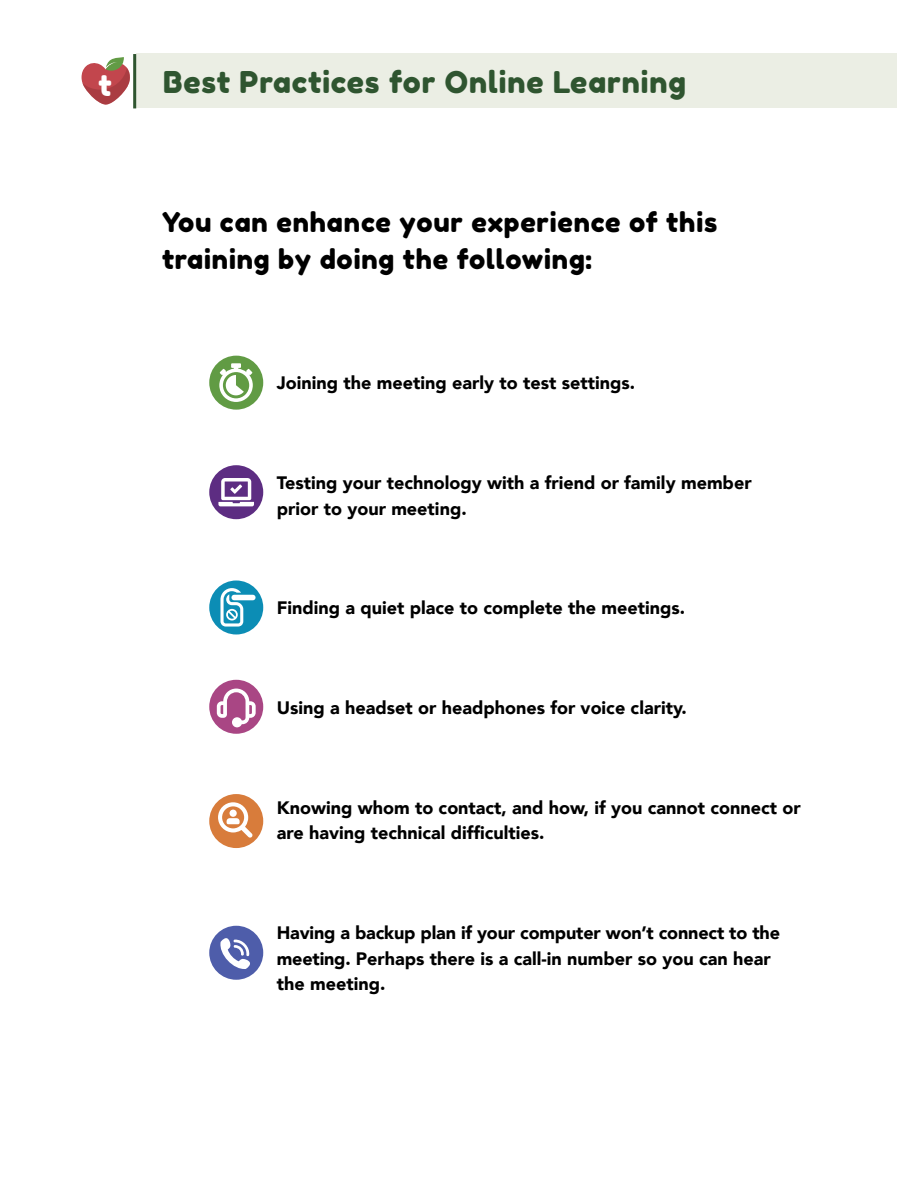
<style>
.page{position:relative;width:918px;height:1188px;background:#fff}
.page>*{position:absolute;margin:0;border:0;box-sizing:border-box;transform-origin:0 0}
.Body_Text{font:30px "Fredoka One";letter-spacing:.03em;color:#2f5530}
.t1{font:29.55px "Fredoka One";color:#fff}
.Body_Text-2{font:27px/37.5px "Fredoka One";letter-spacing:.03em;color:#000}
.Body_Text-3{font:900 18px/25.5px "Avenir";color:#000}
</style>
<div class="page">
<div style="left:136px;top:54px;width:760px;height:54px;background:#ebeee4"></div>
<hr style="left:133px;top:54px;width:3px;height:54px;background:#2f5530">
<svg style="left:82px;top:57px;width:48px;height:48px"></svg>
<div style="left:209px;top:356px;width:54px;height:54px;background:#619b44;border-radius:50%"></div>
<svg style="left:219px;top:363px;width:34px;height:39px"></svg>
<div style="left:209px;top:465px;width:54px;height:54px;background:#5d2d82;border-radius:50%"></div>
<svg style="left:218px;top:478px;width:36px;height:28px"></svg>
<div style="left:209px;top:581px;width:54px;height:54px;background:#0c8db5;border-radius:50%"></div>
<svg style="left:220px;top:588px;width:23px;height:39px"></svg>
<div style="left:231px;top:595px;width:25px;height:5px;background:#fff;border-radius:3px"></div>
<div style="left:209px;top:680px;width:54px;height:54px;background:#a94684;border-radius:50%"></div>
<svg style="left:217px;top:689px;width:39px;height:38px"></svg>
<div style="left:209px;top:794px;width:54px;height:54px;background:#d87c3b;border-radius:50%"></div>
<svg style="left:218px;top:802px;width:34px;height:36px"></svg>
<div style="left:209px;top:926px;width:54px;height:54px;background:#4e5daa;border-radius:50%"></div>
<svg style="left:220px;top:938px;width:30px;height:31px"></svg>
<p class="t1" style="left:98px;top:67px;width:15px">t</p>
<p class="Body_Text" style="left:163px;top:64px;width:524px">Best Practices for Online Learning</p>
<p class="Body_Text-2" style="left:162px;top:203px;width:557px">You can enhance your experience of this training by doing the following:</p>
<p class="Body_Text-3" style="left:277px;top:370px;width:360px">Joining the meeting early to test settings.</p>
<p class="Body_Text-3" style="left:277px;top:470px;width:476px">Testing your technology with a friend or family member prior to your meeting.</p>
<p class="Body_Text-3" style="left:277px;top:595px;width:410px">Finding a quiet place to complete the meetings.</p>
<p class="Body_Text-3" style="left:277px;top:695px;width:411px">Using a headset or headphones for voice clarity.</p>
<p class="Body_Text-3" style="left:277px;top:794px;width:526px">Knowing whom to contact, and how, if you cannot connect or are having technical difficulties.</p>
<p class="Body_Text-3" style="left:277px;top:920px;width:505px">Having a backup plan if your computer won’t connect to the meeting. Perhaps there is a call-in number so you can hear the meeting.</p>
</div>
